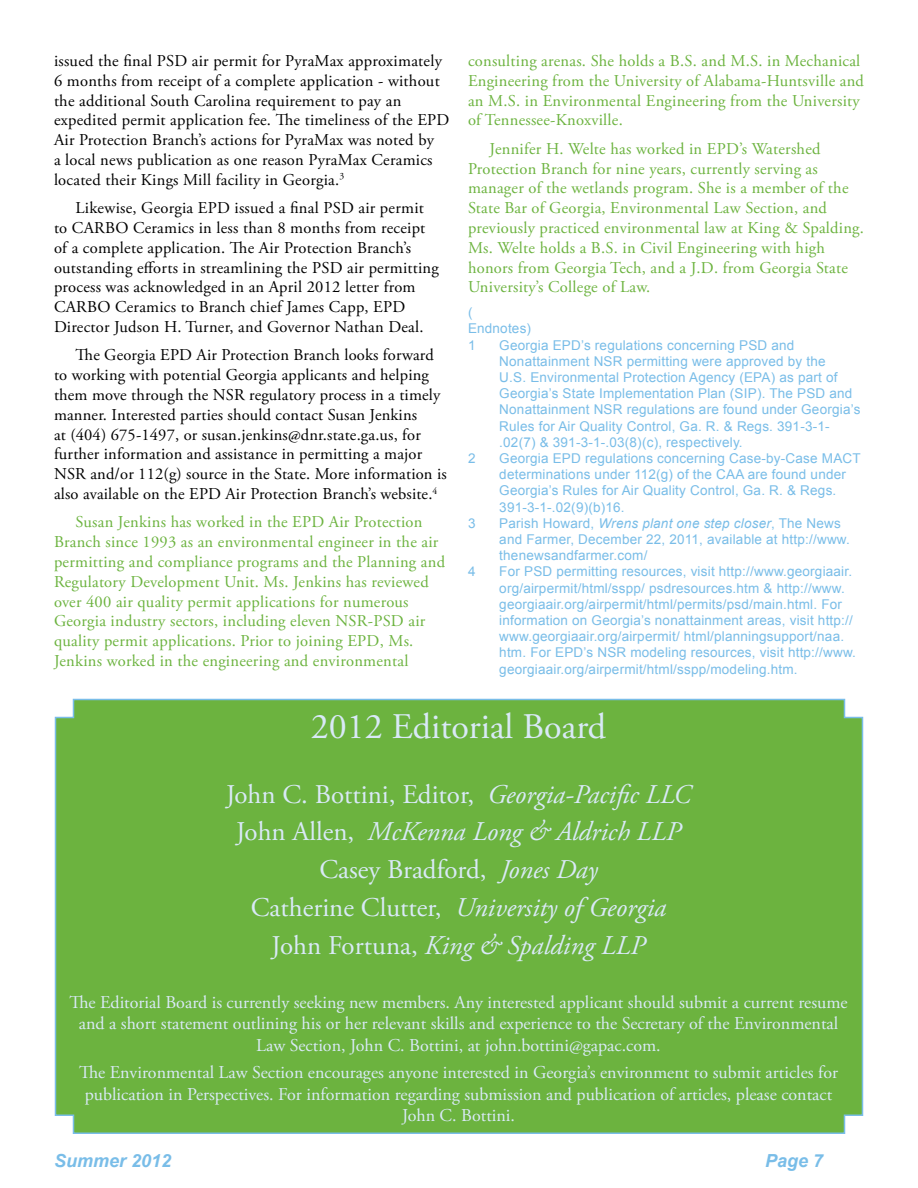
<style>
.page{position:relative;width:918px;height:1188px;background:#fff}
.page>*{position:absolute;margin:0;border:0;box-sizing:border-box;transform-origin:0 0}
.t1{font:36px "Adobe Garamond Pro";color:#d9e9f7}
.t2{font:italic 27px/37.8px "Adobe Garamond Pro";color:#d9e9f7;text-align:center}
.t3{font:18px/21.6px "Adobe Garamond Pro";color:#d9e9f7;text-align:center}
.t4{font:italic 700 18px "Arial";color:#79bde8}
.t5{font:16.5px/19.8px "Adobe Garamond Pro";letter-spacing:.015em;color:#000}
.t6{font:16.5px/19.8px "Adobe Garamond Pro";letter-spacing:.015em;color:#6cb33f}
.t7{font:13.5px/16.2px "Arial";letter-spacing:.015em;color:#79bde8}
.s1{font-style:italic}
.s2{font-style:normal}
</style>
<div class="page">
<div style="left:54px;top:698px;width:810px;height:436px;background:#6cb33f"></div>
<p class="t6" style="left:468px;top:51px;width:398px">consulting arenas. She holds a B.S. and M.S. in Mechanical Engineering from the University of Alabama-Huntsville and an M.S. in Environmental Engineering from the University of Tennessee-Knoxville.</p>
<p class="t6" style="left:468px;top:139px;width:398px;text-indent:22px">Jennifer H. Welte has worked in EPD’s Watershed Protection Branch for nine years, currently serving as manager of the wetlands program. She is a member of the State Bar of Georgia, Environmental Law Section, and previously practiced environmental law at King &amp; Spalding.<br>Ms. Welte holds a B.S. in Civil Engineering with high honors from Georgia Tech, and a J.D. from Georgia State University’s College of Law.</p>
<p class="t7" style="left:468px;top:305px;width:65px">(<br>Endnotes)<br>1</p>
<p class="t5" style="left:54px;top:51px;width:397px">issued the final PSD air permit for PyraMax approximately 6 months from receipt of a complete application - without the additional South Carolina requirement to pay an expedited permit application fee. The timeliness of the EPD Air Protection Branch’s actions for PyraMax was noted by<br>a local news publication as one reason PyraMax Ceramics located their Kings Mill facility in Georgia.<sup>3</sup></p>
<p class="t5" style="left:54px;top:199px;width:386px;text-indent:22px">Likewise, Georgia EPD issued a final PSD air permit to CARBO Ceramics in less than 8 months from receipt of a complete application. The Air Protection Branch’s outstanding efforts in streamlining the PSD air permitting process was acknowledged in an April 2012 letter from CARBO Ceramics to Branch chief James Capp, EPD Director Judson H. Turner, and Governor Nathan Deal.</p>
<p class="t5" style="left:54px;top:346px;width:394px;text-indent:22px">The Georgia EPD Air Protection Branch looks forward to working with potential Georgia applicants and helping them move through the NSR regulatory process in a timely manner. Interested parties should contact Susan Jenkins<br>at (404) 675-1497, or susan.jenkins@dnr.state.ga.us, for further information and assistance in permitting a major NSR and/or 112(g) source in the State. More information is also available on the EPD Air Protection Branch’s website.<sup>4</sup></p>
<p class="t6" style="left:54px;top:513px;width:393px;text-indent:22px">Susan Jenkins has worked in the EPD Air Protection Branch since 1993 as an environmental engineer in the air permitting and compliance programs and the Planning and Regulatory Development Unit. Ms. Jenkins has reviewed over 400 air quality permit applications for numerous Georgia industry sectors, including eleven NSR-PSD air quality permit applications. Prior to joining EPD, Ms.<br>Jenkins worked in the engineering and environmental</p>
<p class="t7" style="left:499px;top:337px;width:363px">Georgia EPD’s regulations concerning PSD and Nonattainment NSR permitting were approved by the<br>U.S. Environmental Protection Agency (EPA) as part of Georgia’s State Implementation Plan (SIP). The PSD and Nonattainment NSR regulations are found under Georgia’s Rules for Air Quality Control, Ga. R. &amp; Regs. 391-3-1- .02(7) &amp; 391-3-1-.03(8)(c), respectively.</p>
<p class="t7" style="left:468px;top:450px;width:9px">2</p>
<p class="t7" style="left:499px;top:450px;width:363px">Georgia EPD regulations concerning Case-by-Case MACT determinations under 112(g) of the CAA are found under Georgia’s Rules for Air Quality Control, Ga. R. &amp; Regs.<br>391-3-1-.02(9)(b)16.</p>
<p class="t7" style="left:468px;top:515px;width:9px">3</p>
<p class="t7" style="left:499px;top:515px;width:352px">Parish Howard, <span class="s1">Wrens plant one step closer</span>, The News and Farmer, December 22, 2011, available at http://www. thenewsandfarmer.com/</p>
<p class="t7" style="left:468px;top:564px;width:9px">4</p>
<p class="t7" style="left:499px;top:564px;width:358px">For PSD permitting resources, visit http://www.georgiaair. org/airpermit/html/sspp/ psdresources.htm &amp; http://www. georgiaair.org/airpermit/html/permits/psd/main.html. For information on Georgia’s nonattainment areas, visit http:// www.georgiaair.org/airpermit/ html/planningsupport/naa. htm. For EPD’s NSR modeling resources, visit http://www. georgiaair.org/airpermit/html/sspp/modeling.htm.</p>
<h1 class="t1" style="left:311px;top:705px;width:297px">2012 Editorial Board</h1>
<h2 class="t2" style="left:226px;top:776px;width:467px"><span class="s2">John C. Bottini, Editor,</span> Georgia-Pacific LLC <span class="s2">John Allen,</span> McKenna Long &amp; Aldrich LLP <span class="s2">Casey Bradford,</span> Jones Day<br><span class="s2">Catherine Clutter,</span> University of Georgia <span class="s2">John Fortuna,</span> King &amp; Spalding LLP</h2>
<p class="t3" style="left:69px;top:992px;width:780px">The Editorial Board is currently seeking new members. Any interested applicant should submit a current resume and a short statement outlining his or her relevant skills and experience to the Secretary of the Environmental<br>Law Section, John C. Bottini, at john.bottini@gapac.com.</p>
<p class="t3" style="left:79px;top:1062px;width:761px">The Environmental Law Section encourages anyone interested in Georgia’s environment to submit articles for publication in Perspectives. For information regarding submission and publication of articles, please contact<br>John C. Bottini.</p>
<p class="t4" style="left:54px;top:1149px;width:119px">Summer 2012</p>
<p class="t4" style="left:765px;top:1149px;width:60px">Page 7</p>
</div>
